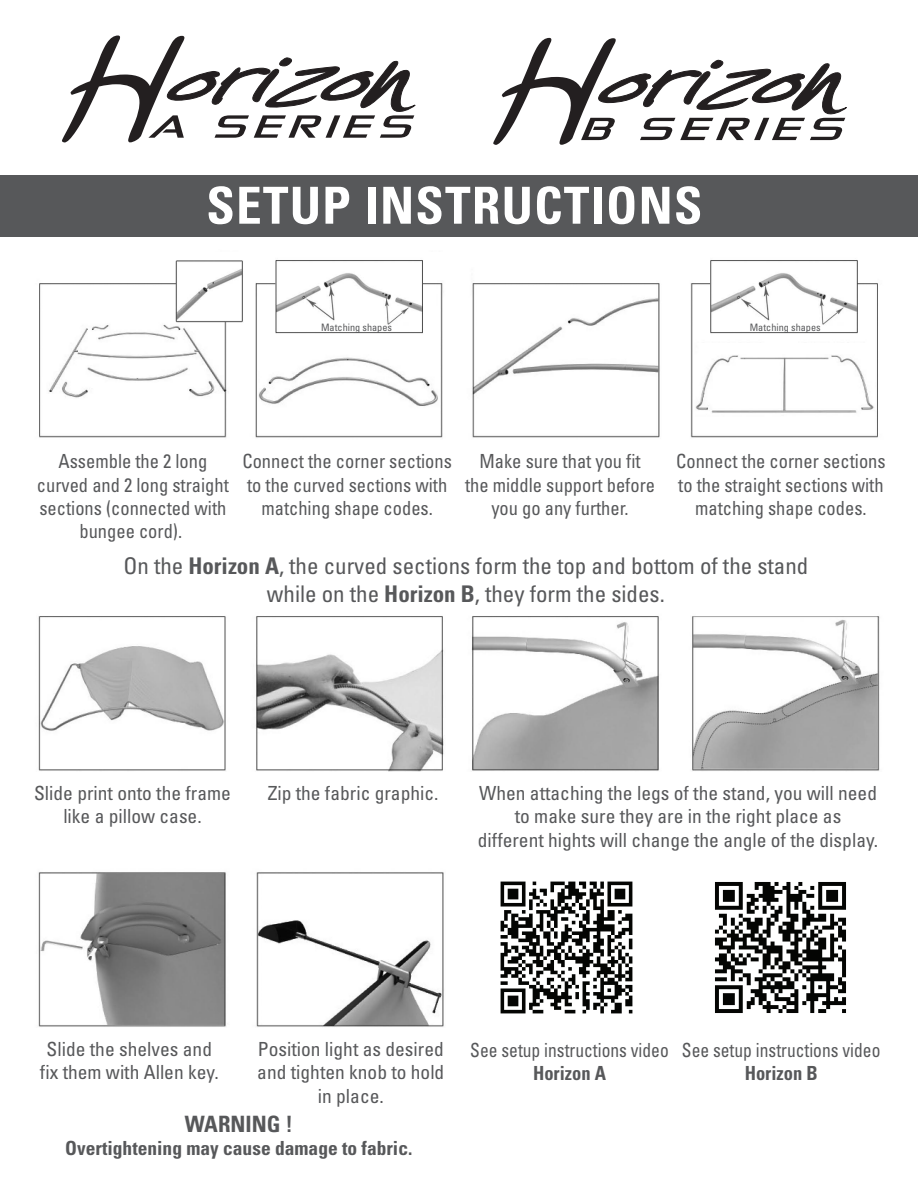
<style>
.page{position:relative;width:918px;height:1188px;background:#fff}
.page>*{position:absolute;margin:0;border:0;box-sizing:border-box;transform-origin:0 0}
.t1{font:700 condensed 51.15px "Univers";letter-spacing:.025em;color:#fff}
.t2{font:condensed 22.95px/27.6px "Univers";color:#57585a;text-align:center}
.t3{font:700 condensed 22.5px "Univers";color:#57585a}
.t4{font:condensed 19.5px/23.4px "Univers";color:#57585a;text-align:center}
.t5{font:condensed 19.5px/23.4px "Univers";color:#57585a;text-align:center;scale:.95 1}
.t6{font:condensed 19.5px "Univers";color:#57585a;scale:.9 1}
.t7{font:700 condensed 19.5px "Univers";color:#57585a}
.t8{font:700 condensed 19.5px "Univers";color:#57585a;scale:.95 1}
.t9{font:condensed 10.2px "Univers";color:#57585a}
.s1{font-weight:700}
</style>
<div class="page">
<img style="left:38px;top:260px;width:842px;height:767px">
<img style="left:497px;top:879px;width:138px;height:138px">
<img style="left:711px;top:879px;width:138px;height:138px">
<div style="left:0;top:175px;width:918px;height:62px;background:#57585a"></div>
<svg style="left:493px;top:38px;width:354px;height:107px"></svg>
<svg style="left:62px;top:36px;width:354px;height:106px"></svg>
<h1 class="t1" style="left:206px;top:174px;width:497px">SETUP INSTRUCTIONS</h1>
<p class="t9" style="left:321px;top:321px;width:72px">Matching shapes</p>
<p class="t9" style="left:750px;top:321px;width:72px">Matching shapes</p>
<p class="t5" style="left:465px;top:449px;width:202px">Make sure that you fit<br>the middle support before you go any further.</p>
<p class="t5" style="left:676px;top:449px;width:222px">Connect the corner sections to the straight sections with matching shape codes.</p>
<p class="t2" style="left:123px;top:552px;width:687px">On the <span class="s1">Horizon A</span>, the curved sections form the top and bottom of the stand while on the <span class="s1">Horizon B</span>, they form the sides.</p>
<p class="t5" style="left:242px;top:449px;width:222px">Connect the corner sections to the curved sections with matching shape codes.</p>
<p class="t5" style="left:37px;top:449px;width:204px">Assemble the 2 long curved and 2 long straight sections (connected with bungee cord).</p>
<p class="t4" style="left:34px;top:781px;width:198px">Slide print onto the frame like a pillow case.</p>
<p class="t4" style="left:268px;top:781px;width:172px">Zip the fabric graphic.</p>
<p class="t4" style="left:478px;top:781px;width:402px">When attaching the legs of the stand, you will need to make sure they are in the right place as<br>different hights will change the angle of the display.</p>
<p class="t4" style="left:40px;top:1037px;width:180px">Slide the shelves and fix them with Allen key.</p>
<p class="t4" style="left:257px;top:1037px;width:189px">Position light as desired and tighten knob to hold in place.</p>
<p class="t3" style="left:185px;top:1110px;width:110px">WARNING !</p>
<p class="t7" style="left:65px;top:1136px;width:349px">Overtightening may cause damage to fabric.</p>
<p class="t6" style="left:470px;top:1037px;width:222px">See setup instructions video</p>
<p class="t8" style="left:533px;top:1061px;width:78px">Horizon A</p>
<p class="t6" style="left:682px;top:1037px;width:222px">See setup instructions video</p>
<p class="t8" style="left:745px;top:1061px;width:78px">Horizon B</p>
</div>
